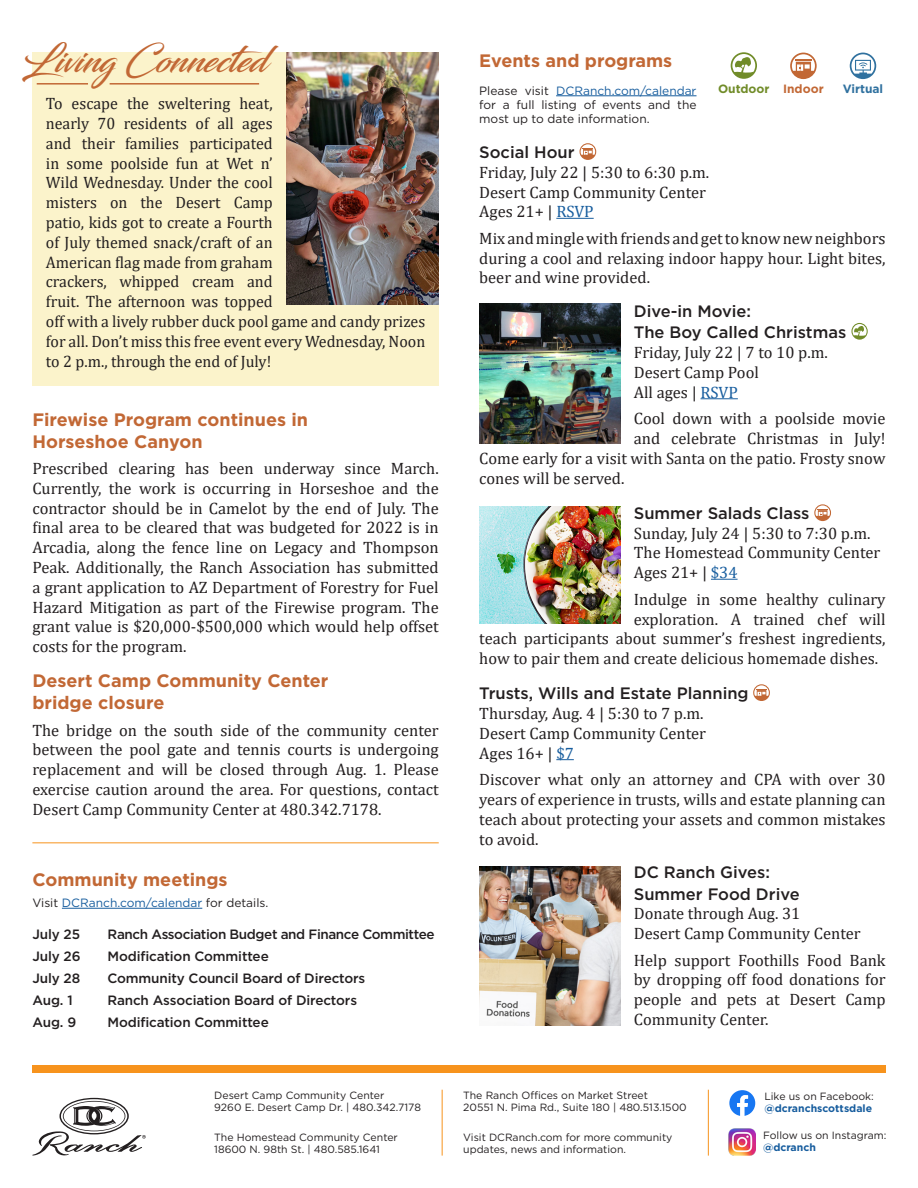
<style>
.page{position:relative;width:918px;height:1188px;background:#fff}
.page>*{position:absolute;margin:0;border:0;box-sizing:border-box;transform-origin:0 0}
.t1{font:36px "Blacksword";color:#c26835}
.Headers{font:700 18px/21.6px "Gotham";color:#c26835}
.body_text{font:16.5px/19.8px "Cambria";color:#231f20;text-align:justify}
.Headers-2{font:16.5px/19.8px "Cambria";color:#231f20;text-align:justify}
.t2{font:500 16.5px/21.6px "Gotham";color:#231f20}
.t3{font:500 13.5px "Gotham";letter-spacing:-.01em;color:#231f20}
.t4{font:500 13.5px "Gotham";letter-spacing:-.03em;color:#231f20}
.t5{font:12px/14.4px "Gotham";color:#231f20;text-align:justify}
.t6{font:12px "Gotham";color:#175d9e}
.t7{font:700 12px "Gotham";color:#718c29}
.t8{font:700 12px "Gotham";color:#30719f}
.t9{font:700 12px "Gotham";color:#c26835}
.t10{font:10.5px "Gotham";color:#231f20}
.t11{font:700 10.5px "Gotham";color:#175d9e}
.s1{color:#231f20}
.s2{color:#175d9e}
</style>
<div class="page">
<hr style="left:442px;top:1090px;width:1px;height:66px;background:#f7931d">
<hr style="left:32px;top:842px;width:407px;height:1px;background:#f7931d">
<hr style="left:708px;top:1090px;width:1px;height:66px;background:#f7931d">
<svg style="left:32px;top:1098px;width:114px;height:58px"></svg>
<hr style="left:62px;top:908px;width:140px;height:1px;background:#175d9e">
<img style="left:729px;top:1129px;width:26px;height:27px">
<svg style="left:729px;top:1090px;width:26px;height:26px"></svg>
<div style="left:32px;top:1065px;width:854px;height:8px;background:#f7931d"></div>
<hr style="left:556px;top:218px;width:38px;height:1px;background:#175d9e">
<hr style="left:701px;top:398px;width:37px;height:1px;background:#175d9e">
<svg style="left:711px;top:579px;width:27px;height:1px"></svg>
<svg style="left:556px;top:759px;width:18px;height:1px"></svg>
<hr style="left:556px;top:95px;width:141px;height:1px;background:#175d9e">
<svg style="left:790px;top:53px;width:27px;height:26px"></svg>
<svg style="left:850px;top:53px;width:26px;height:26px"></svg>
<svg style="left:731px;top:52px;width:26px;height:27px"></svg>
<div style="left:32px;top:52px;width:407px;height:334px;background:#fbf3cb"></div>
<hr style="left:37px;top:83px;width:51px;height:2px;background:#c26835">
<hr style="left:110px;top:83px;width:149px;height:2px;background:#c26835">
<img style="left:286px;top:52px;width:153px;height:253px">
<img style="left:479px;top:507px;width:141px;height:117px">
<img style="left:479px;top:304px;width:141px;height:140px">
<img style="left:479px;top:867px;width:141px;height:158px">
<svg style="left:814px;top:504px;width:17px;height:17px"></svg>
<svg style="left:580px;top:143px;width:16px;height:17px"></svg>
<svg style="left:753px;top:684px;width:17px;height:17px"></svg>
<svg style="left:851px;top:323px;width:17px;height:17px"></svg>
<p class="t1" style="left:22px;top:39px;width:247px">Living Connected</p>
<p class="body_text" style="left:46px;top:94px;width:381px;text-align:left">To escape the sweltering heat,<br>nearly 70 residents of all ages<br>and their families participated<br>in some poolside fun at Wet n’<br>Wild Wednesday. Under the cool<br>misters on the Desert Camp<br>patio, kids got to create a Fourth<br>of July themed snack/craft of an<br>American flag made from graham<br>crackers, whipped cream and<br>fruit. The afternoon was topped<br>off with a lively rubber duck pool game and candy prizes for all. Don’t miss this free event every Wednesday, Noon to 2 p.m., through the end of July!</p>
<p class="Headers" style="left:32px;top:409px;width:277px">Firewise Program continues in<br>Horseshoe Canyon</p>
<p class="body_text" style="left:32px;top:458px;width:408px">Prescribed clearing has been underway since March.<br>Currently, the work is occurring in Horseshoe and the contractor should be in Camelot by the end of July. The final area to be cleared that was budgeted for 2022 is in Arcadia, along the fence line on Legacy and Thompson Peak. Additionally, the Ranch Association has submitted a grant application to AZ Department of Forestry for Fuel Hazard Mitigation as part of the Firewise program. The grant value is $20,000-$500,000 which would help offset costs for the program.</p>
<p class="Headers" style="left:32px;top:670px;width:298px">Desert Camp Community Center bridge closure</p>
<p class="Headers-2" style="left:32px;top:720px;width:408px">The bridge on the south side of the community center between the pool gate and tennis courts is undergoing replacement and will be closed through Aug. 1. Please exercise caution around the area. For questions, contact Desert Camp Community Center at 480.342.7178.</p>
<p class="Headers" style="left:32px;top:869px;width:197px">Community meetings</p>
<p class="t6" style="left:32px;top:895px;width:238px"><span class="s1">Visit</span> DCRanch.com/calendar <span class="s1">for details.</span></p>
<p class="t3" style="left:32px;top:925px;width:49px">July 25</p>
<p class="t4" style="left:107px;top:925px;width:329px">Ranch Association Budget and Finance Committee</p>
<p class="t3" style="left:32px;top:947px;width:50px">July 26</p>
<p class="t3" style="left:107px;top:947px;width:163px">Modification Committee</p>
<p class="t3" style="left:32px;top:969px;width:49px">July 28</p>
<p class="t3" style="left:107px;top:969px;width:259px">Community Council Board of Directors</p>
<p class="t3" style="left:32px;top:991px;width:42px">Aug. 1</p>
<p class="t3" style="left:107px;top:991px;width:251px">Ranch Association Board of Directors</p>
<p class="t3" style="left:32px;top:1013px;width:45px">Aug. 9</p>
<p class="t3" style="left:107px;top:1013px;width:163px">Modification Committee</p>
<p class="t10" style="left:214px;top:1088px;width:172px">Desert Camp Community Center</p>
<p class="t10" style="left:214px;top:1101px;width:208px">9260 E. Desert Camp Dr. | 480.342.7178</p>
<p class="t10" style="left:214px;top:1130px;width:185px">The Homestead Community Center</p>
<p class="t10" style="left:214px;top:1143px;width:167px">18600 N. 98th St. | 480.585.1641</p>
<p class="Headers" style="left:479px;top:49px;width:195px">Events and programs</p>
<p class="t5" style="left:479px;top:83px;width:219px">Please visit <span class="s2">DCRanch.com/calendar </span>for a full listing of events and the most up to date information.</p>
<p class="t7" style="left:718px;top:81px;width:53px">Outdoor</p>
<p class="t9" style="left:783px;top:81px;width:42px">Indoor</p>
<p class="t8" style="left:843px;top:81px;width:42px">Virtual</p>
<p class="t2" style="left:479px;top:141px;width:97px">Social Hour</p>
<p class="body_text" style="left:479px;top:162px;width:232px">Friday, July 22 | 5:30 to 6:30 p.m.</p>
<p class="body_text" style="left:479px;top:182px;width:228px">Desert Camp Community Center</p>
<p class="body_text" style="left:479px;top:202px;width:116px">Ages 21+ | <span class="s2">RSVP</span></p>
<p class="body_text" style="left:479px;top:228px;width:408px">Mix and mingle with friends and get to know new neighbors during a cool and relaxing indoor happy hour. Light bites, beer and wine provided.</p>
<p class="t2" style="left:634px;top:300px;width:214px">Dive-in Movie:<br>The Boy Called Christmas</p>
<p class="body_text" style="left:634px;top:343px;width:195px">Friday, July 22 | 7 to 10 p.m.</p>
<p class="body_text" style="left:634px;top:362px;width:127px">Desert Camp Pool</p>
<p class="body_text" style="left:634px;top:382px;width:106px">All ages | <span class="s2">RSVP</span></p>
<p class="body_text" style="left:634px;top:409px;width:253px">Cool down with a poolside movie</p>
<p class="body_text" style="left:634px;top:429px;width:253px">and celebrate Christmas in July!</p>
<p class="body_text" style="left:479px;top:448px;width:408px">Come early for a visit with Santa on the patio. Frosty snow</p>
<p class="body_text" style="left:479px;top:468px;width:147px">cones will be served.</p>
<p class="t2" style="left:634px;top:502px;width:177px">Summer Salads Class</p>
<p class="body_text" style="left:634px;top:523px;width:238px">Sunday, July 24 | 5:30 to 7:30 p.m.</p>
<p class="body_text" style="left:634px;top:543px;width:248px">The Homestead Community Center</p>
<p class="body_text" style="left:634px;top:563px;width:105px">Ages 21+ | <span class="s2">$34</span></p>
<p class="body_text" style="left:634px;top:589px;width:253px">Indulge in some healthy culinary</p>
<p class="body_text" style="left:634px;top:609px;width:253px">exploration. A trained chef will</p>
<p class="body_text" style="left:479px;top:629px;width:408px">teach participants about summer’s freshest ingredients,</p>
<p class="body_text" style="left:479px;top:649px;width:401px">how to pair them and create delicious homemade dishes.</p>
<p class="t2" style="left:479px;top:682px;width:271px">Trusts, Wills and Estate Planning</p>
<p class="body_text" style="left:479px;top:703px;width:226px">Thursday, Aug. 4 | 5:30 to 7 p.m.</p>
<p class="body_text" style="left:479px;top:723px;width:228px">Desert Camp Community Center</p>
<p class="body_text" style="left:479px;top:743px;width:96px">Ages 16+ | <span class="s2">$7</span></p>
<p class="body_text" style="left:479px;top:770px;width:408px">Discover what only an attorney and CPA with over 30 years of experience in trusts, wills and estate planning can teach about protecting your assets and common mistakes to avoid.</p>
<p class="t2" style="left:634px;top:861px;width:167px">DC Ranch Gives:<br>Summer Food Drive</p>
<p class="body_text" style="left:634px;top:904px;width:168px">Donate through Aug. 31</p>
<p class="body_text" style="left:634px;top:924px;width:228px">Desert Camp Community Center</p>
<p class="body_text" style="left:634px;top:950px;width:253px">Help support Foothills Food Bank by dropping off food donations for people and pets at Desert Camp Community Center.</p>
<p class="t10" style="left:463px;top:1088px;width:186px">The Ranch Offices on Market Street</p>
<p class="t10" style="left:463px;top:1101px;width:225px">20551 N. Pima Rd., Suite 180 | 480.513.1500</p>
<p class="t10" style="left:463px;top:1130px;width:211px">Visit DCRanch.com for more community</p>
<p class="t10" style="left:463px;top:1143px;width:164px">updates, news and information.</p>
<p class="t10" style="left:764px;top:1089px;width:111px">Like us on Facebook:</p>
<p class="t11" style="left:764px;top:1102px;width:109px">@dcranchscottsdale</p>
<p class="t10" style="left:763px;top:1128px;width:125px">Follow us on Instagram:</p>
<p class="t11" style="left:763px;top:1141px;width:54px">@dcranch</p>
</div>
